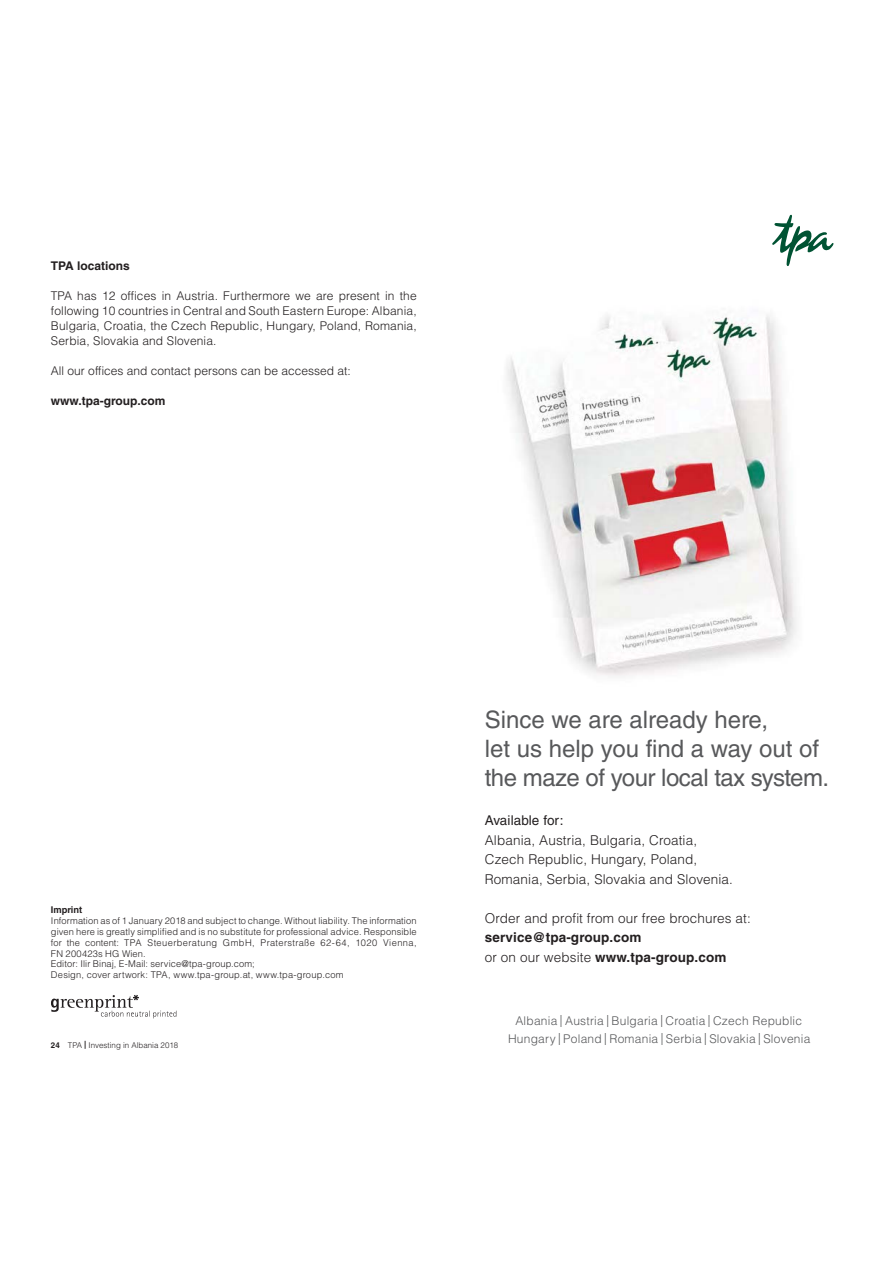
<style>
.page{position:relative;width:893px;height:1263px;background:#fff}
.page>*{position:absolute;margin:0;border:0;box-sizing:border-box;transform-origin:0 0}
.t1{font:24px/28.8px "Helvetica LT Std";letter-spacing:-.015em;color:#58595b}
.t2{font:300 13.5px/19.5px "Helvetica LT Std";letter-spacing:.01em;color:#231f20}
.t3{font:700 13.5px/19.5px "Helvetica LT Std";letter-spacing:.01em;color:#231f20}
.t4{font:13.5px "Helvetica LT Std";letter-spacing:.01em;color:#231f20}
.t5{font:300 12px/15px "Helvetica LT Std";letter-spacing:.01em;color:#231f20;text-align:justify}
.t6{font:300 12px/18px "Helvetica LT Std";letter-spacing:.02em;color:#58595b;text-align:center}
.t7{font:700 12px "Helvetica LT Std";color:#231f20}
.t8{font:300 9.3px/10.8px "Helvetica LT Std";letter-spacing:.015em;color:#231f20}
.t9{font:700 9.3px "Helvetica LT Std";color:#231f20}
.t10{font:300 7.95px "Helvetica LT Std";color:#231f20}
.s1{font-weight:700}
.s2{font-weight:300}
</style>
<div class="page">
<svg style="left:51px;top:995px;width:125px;height:23px"></svg>
<img style="left:506px;top:315px;width:291px;height:361px">
<svg style="left:772px;top:215px;width:61px;height:51px"></svg>
<p class="t7" style="left:51px;top:262px;width:80px">TPA locations</p>
<p class="t5" style="left:51px;top:289px;width:367px">TPA has 12 offices in Austria. Furthermore we are present in the following 10 countries in Central and South Eastern Europe: Albania, Bulgaria, Croatia, the Czech Republic, Hungary, Poland, Romania, Serbia, Slovakia and Slovenia.</p>
<p class="t5" style="left:51px;top:364px;width:301px">All our offices and contact persons can be accessed at:</p>
<p class="t7" style="left:51px;top:396px;width:116px">www.tpa-group.com</p>
<p class="t9" style="left:51px;top:907px;width:33px">Imprint</p>
<p class="t8" style="left:51px;top:916px;width:367px">Information as of 1 January 2018 and subject to change. Without liability. The information given here is greatly simplified and is no substitute for professional advice. Responsible for the content: TPA Steuerberatung GmbH, Praterstraße 62-64, 1020 Vienna, FN 200423s HG Wien.<br>Editor: Ilir Binaj, E-Mail: service@tpa-group.com;<br>Design, cover artwork: TPA, www.tpa-group.at, www.tpa-group.com</p>
<p class="t10" style="left:51px;top:1042px;width:129px"><span class="s1">24</span> TPA <span class="s1">|</span> Investing in Albania 2018</p>
<h1 class="t1" style="left:485px;top:707px;width:346px">Since we are already here,<br>let us help you find a way out of the maze of your local tax system.</h1>
<h2 class="t4" style="left:485px;top:815px;width:80px">Available for:</h2>
<h2 class="t2" style="left:485px;top:831px;width:250px">Albania, Austria, Bulgaria, Croatia,<br>Czech Republic, Hungary, Poland,<br>Romania, Serbia, Slovakia and Slovenia.</h2>
<h2 class="t2" style="left:485px;top:909px;width:268px">Order and profit from our free brochures at:</h2>
<h2 class="t3" style="left:485px;top:929px;width:243px">service@tpa-group.com<br><span class="s2">or on our website</span> www.tpa-group.com</h2>
<p class="t6" style="left:508px;top:1013px;width:304px">Albania | Austria | Bulgaria | Croatia | Czech Republic<br>Hungary | Poland | Romania | Serbia | Slovakia | Slovenia</p>
</div>
